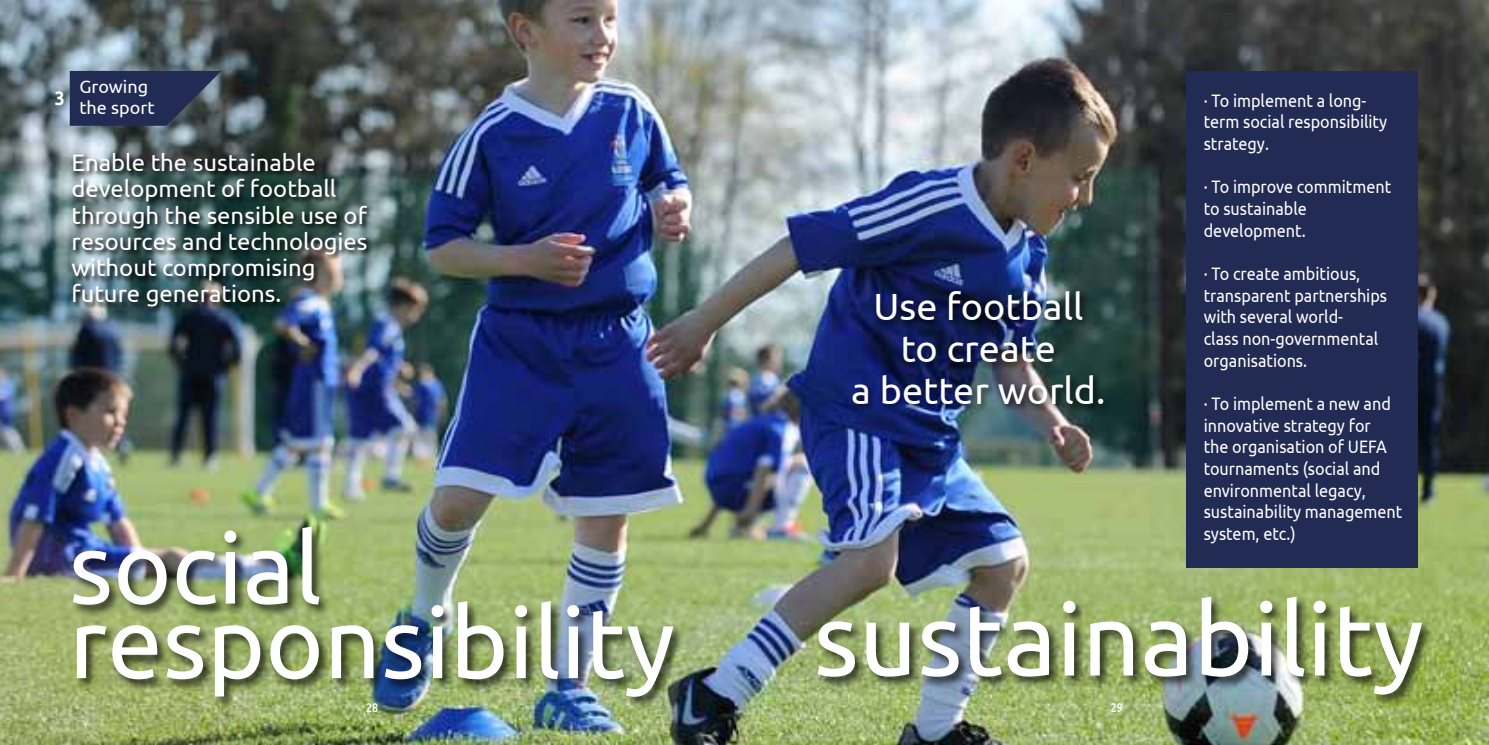
<style>
.page{position:relative;width:1489px;height:745px;background:#fff}
.page>*{position:absolute;margin:0;border:0;box-sizing:border-box;transform-origin:0 0}
.t1{font:101.62px "Ubuntu";color:#fff}
.t2{font:99.12px/74.5px "Ubuntu";color:#fff}
.t3{font:37.88px/41.6px "Ubuntu";color:#fff;text-align:center}
.t4{font:23.88px/26.2px "Ubuntu";color:#fff}
.t5{font:700 19.62px "Ubuntu";color:#fff;scale:.9 1}
.t6{font:18px/21.6px "Ubuntu";color:#fff;scale:.9 1}
.t7{font:18px/20.2px "Ubuntu";color:#fff}
.t8{font:500 12.5px "Ubuntu";color:#fff;scale:.85 1}
</style>
<div class="page">
<img style="left:0;top:0;width:1488px;height:744px">
<svg style="left:70px;top:71px;width:151px;height:55px;background:#2a3455"></svg>
<div style="left:71px;top:151px;width:302px;height:162px;background:#000;opacity:.9"></div>
<div style="left:71px;top:523px;width:614px;height:185px;background:#000;opacity:.72"></div>
<div style="left:815px;top:594px;width:619px;height:112px;background:#000;opacity:.72"></div>
<div style="left:1186px;top:71px;width:231px;height:496px;background:#212b53"></div>
<div style="left:848px;top:286px;width:264px;height:127px;background:#000;opacity:.75"></div>
<p class="t5" style="left:55px;top:86px;width:13px">3</p>
<p class="t7" style="left:79px;top:76px;width:77px">Growing the sport</p>
<h3 class="t4" style="left:71px;top:149px;width:297px">Enable the sustainable development of football through the sensible use of resources and technologies without compromising future generations.</h3>
<h2 class="t2" style="left:69px;top:527px;width:607px">social responsibility</h2>
<h3 class="t3" style="left:851px;top:284px;width:256px">Use football to create<br>a better world.</h3>
<p class="t6" style="left:1203px;top:89px;width:205px">· To implement a long&shy;term social responsibility strategy.</p>
<p class="t6" style="left:1203px;top:175px;width:210px">· To improve commitment to sustainable development.</p>
<p class="t6" style="left:1203px;top:262px;width:205px">· To create ambitious, transparent partnerships with several world-<br>class non-governmental organisations.</p>
<p class="t6" style="left:1203px;top:392px;width:222px">· To implement a new and innovative strategy for<br>the organisation of UEFA tournaments (social and environmental legacy, sustainability management system, etc.)</p>
<h1 class="t1" style="left:813px;top:577px;width:612px">sustainability</h1>
<p class="t8" style="left:366px;top:698px;width:16px">28</p>
<p class="t8" style="left:1110px;top:698px;width:16px">29</p>
</div>
